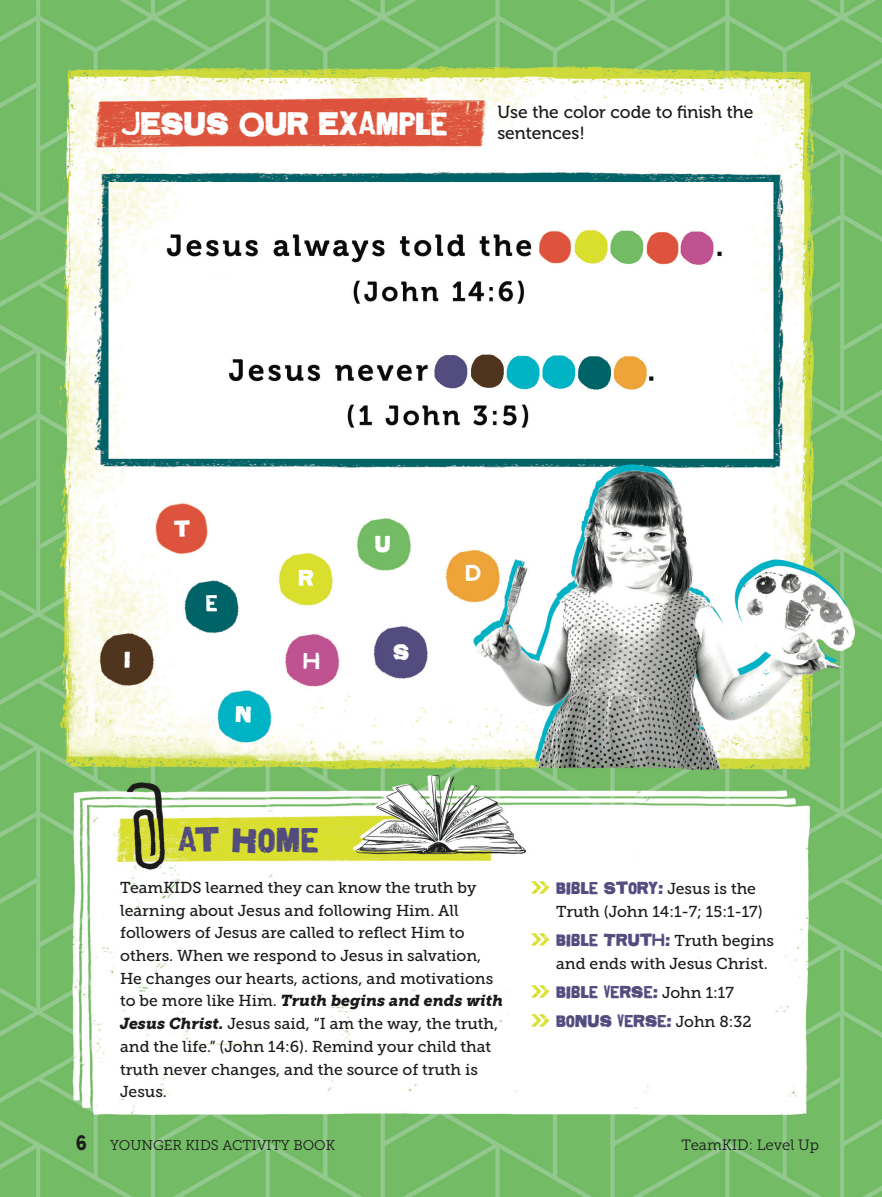
<style>
.page{position:relative;width:882px;height:1197px;background:#fff}
.page>*{position:absolute;margin:0;border:0;box-sizing:border-box;transform-origin:0 0}
.t1{font:35px "Shelton";letter-spacing:.025em;color:#524c7e}
.t2{font:32.9px "Shelton";color:#fff}
.t3{font:23.1px "Shelton";color:#fff}
.t4{font:17.5px/29.1px "Shelton";letter-spacing:.015em;color:#524c7e}
.t5{font:17.5px/21px "Museo 500";color:#1a1a1a}
.t6{font:15.75px/22.8px "Museo Slab 500";color:#1a1a1a}
.t7{font:italic 15.75px "Museo Slab 900";color:#1a1a1a}
.t8{font:14.88px "Museo Slab 300";color:#1a1a1a}
.t9{font:14px "Museo Slab 300";color:#1a1a1a}
.s1{font-family:"Museo Slab 500";font-style:normal}
.s2{font-family:"Museo Slab 900";font-style:italic}
.s3{font-family:"Roadkill";font-weight:800;font-size:23.8px;color:#dbdf2c}
.s4{font-family:"Museo Slab 500";font-size:15.75px;color:#1a1a1a}
.s5{font-family:"Shelton";font-size:21px}
</style>
<div class="page">
<img style="left:0;top:0;width:882px;height:1197px">
<h2 class="t2" style="left:122px;top:101px;width:327px">JESUS OUR EXAMPLE</h2>
<p class="t5" style="left:497px;top:102px;width:258px">Use the color code to finish the sentences!</p>
<h3 class="t3" style="left:174px;top:513px;width:17px">T</h3>
<h3 class="t3" style="left:206px;top:588px;width:13px">E</h3>
<h3 class="t3" style="left:299px;top:563px;width:17px">R</h3>
<h3 class="t3" style="left:124px;top:643px;width:8px">I</h3>
<h3 class="t3" style="left:303px;top:645px;width:18px">H</h3>
<h3 class="t3" style="left:236px;top:698px;width:17px">N</h3>
<h3 class="t3" style="left:375px;top:528px;width:17px">U</h3>
<h3 class="t3" style="left:393px;top:636px;width:18px">S</h3>
<h3 class="t3" style="left:466px;top:557px;width:17px">D</h3>
<h1 class="t1" style="left:178px;top:816px;width:142px">AT HOME</h1>
<p class="t6" style="left:120px;top:876px;width:375px">TeamKIDS learned they can know the truth by learning about Jesus and following Him. All followers of Jesus are called to reflect Him to others. When we respond to Jesus in salvation, He changes our hearts, actions, and motivations</p>
<p class="t7" style="left:120px;top:992px;width:384px"><span class="s1">to be more like Him.</span> Truth begins and ends with</p>
<p class="t6" style="left:120px;top:1013px;width:380px"><span class="s2">Jesus Christ.</span> Jesus said, “I am the way, the truth, and the life.” (John 14:6). Remind your child that truth never changes, and the source of truth is Jesus.</p>
<p class="t4" style="left:531px;top:874px;width:227px"><span class="s3">»</span> BIBLE STORY: <span class="s4">Jesus is the</span></p>
<p class="t6" style="left:556px;top:900px;width:208px">Truth (John 14:1-7; 15:1-17)</p>
<p class="t4" style="left:531px;top:926px;width:245px"><span class="s3">»</span> BIBLE TRUTH: <span class="s4">Truth begins</span></p>
<p class="t6" style="left:556px;top:952px;width:213px">and ends with Jesus Christ.</p>
<p class="t4" style="left:531px;top:978px;width:222px"><span class="s3">»</span> BIBLE VERSE: <span class="s4">John 1:17 </span><span class="s3">»</span> BONUS VERSE: <span class="s4">John 8:32</span></p>
<p class="t9" style="left:76px;top:1137px;width:261px"><span class="s5">6</span> YOUNGER KIDS ACTIVITY BOOK</p>
<p class="t8" style="left:682px;top:1136px;width:139px">TeamKID: Level Up</p>
</div>
